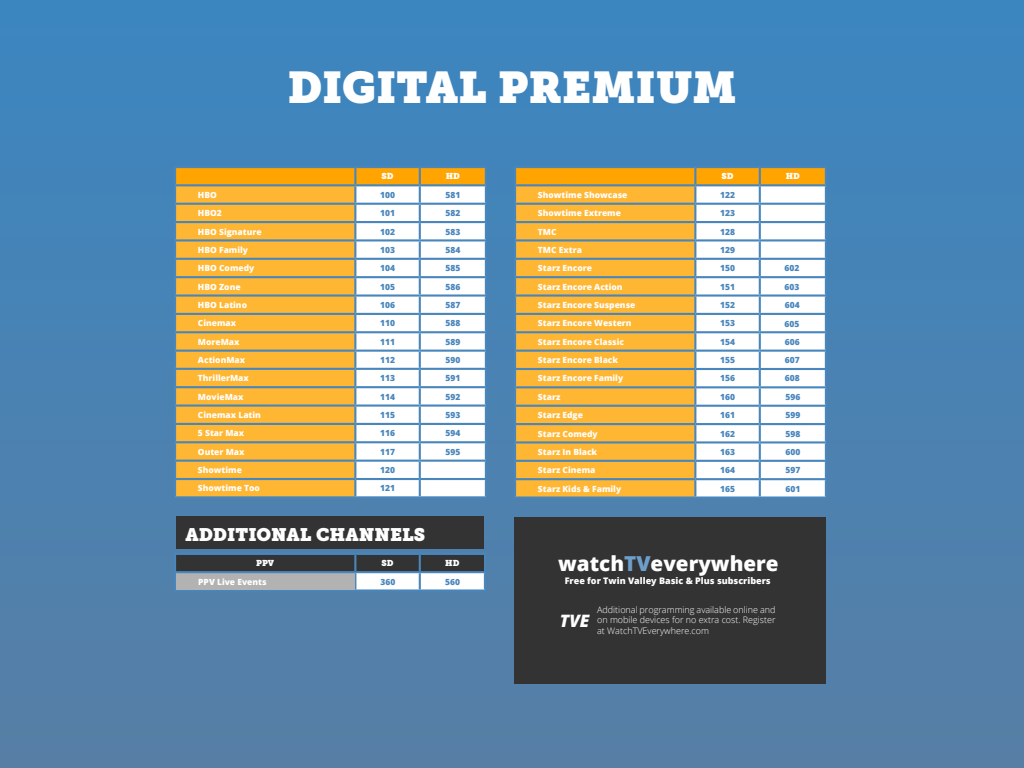
<style>
.page{position:relative;width:1024px;height:768px;background:#fff}
.page>*{position:absolute;margin:0;border:0;box-sizing:border-box;transform-origin:0 0}
.t1{font:44px "Museo Slab";color:#fff}
.t2{font:800 20.6px "Open Sans";color:#fff}
.t3{font:18px "Museo Slab";color:#fff}
.t4{font:italic 800 17.1px "Open Sans";color:#fff}
.t5{font:300 9px/10.8px "Open Sans";color:#fff;text-align:justify}
.t6{font:800 9px "Open Sans";color:#fff}
.t7{font:800 8.5px "Open Sans";color:#fff}
.t8{font:800 8.5px/18.3px "Open Sans";color:#4986bc;text-align:justify}
.t9{font:8.5px "Museo Slab";color:#fff}
.s1{color:#6e9fca}
</style>
<div class="page">
<div style="left:0;top:0;width:1024px;height:768px;background:linear-gradient(to bottom,#3c86c0,#577ea5)"></div>
<hr style="left:174px;top:166px;width:181px;height:2px;background:#4986bc">
<hr style="left:355px;top:166px;width:65px;height:2px;background:#4986bc">
<hr style="left:420px;top:166px;width:67px;height:2px;background:#4986bc">
<hr style="left:174px;top:496px;width:181px;height:2px;background:#4986bc">
<hr style="left:355px;top:496px;width:65px;height:2px;background:#4986bc">
<svg style="left:174px;top:167px;width:313px;height:329px"></svg>
<hr style="left:420px;top:478px;width:67px;height:2px;background:#4986bc">
<hr style="left:420px;top:496px;width:67px;height:2px;background:#4986bc">
<hr style="left:514px;top:166px;width:181px;height:2px;background:#4986bc">
<hr style="left:695px;top:166px;width:65px;height:2px;background:#4986bc">
<hr style="left:760px;top:166px;width:67px;height:2px;background:#4986bc">
<hr style="left:514px;top:496px;width:181px;height:3px;background:#4986bc">
<hr style="left:695px;top:496px;width:65px;height:3px;background:#4986bc">
<svg style="left:514px;top:167px;width:313px;height:329px"></svg>
<hr style="left:760px;top:478px;width:67px;height:2px;background:#4986bc">
<hr style="left:760px;top:496px;width:67px;height:3px;background:#4986bc">
<hr style="left:174px;top:589px;width:181px;height:3px;background:#4986bc">
<hr style="left:420px;top:589px;width:66px;height:3px;background:#4986bc">
<div style="left:176px;top:517px;width:308px;height:32px;background:#333"></div>
<div style="left:176px;top:573px;width:178px;height:17px;background:#b2b2b2"></div>
<div style="left:514px;top:517px;width:312px;height:167px;background:#333"></div>
<div style="left:176px;top:555px;width:308px;height:17px;background:#333"></div>
<hr style="left:174px;top:553px;width:181px;height:2px;background:#4986bc">
<svg style="left:354px;top:555px;width:132px;height:35px"></svg>
<hr style="left:420px;top:553px;width:66px;height:2px;background:#4986bc">
<hr style="left:174px;top:571px;width:181px;height:2px;background:#4986bc">
<hr style="left:355px;top:571px;width:65px;height:2px;background:#4986bc">
<hr style="left:420px;top:571px;width:66px;height:2px;background:#4986bc">
<hr style="left:355px;top:553px;width:65px;height:2px;background:#4986bc">
<svg style="left:174px;top:555px;width:2px;height:34px"></svg>
<hr style="left:355px;top:589px;width:65px;height:3px;background:#4986bc">
<h1 class="t1" style="left:287px;top:62px;width:451px">DIGITAL PREMIUM</h1>
<p class="t9" style="left:382px;top:171px;width:14px">SD</p>
<p class="t9" style="left:446px;top:171px;width:16px">HD</p>
<p class="t7" style="left:198px;top:188px;width:20px">HBO</p>
<p class="t8" style="left:380px;top:185px;width:16px">100</p>
<p class="t8" style="left:445px;top:185px;width:16px">581</p>
<p class="t7" style="left:198px;top:207px;width:25px">HBO2</p>
<p class="t8" style="left:380px;top:203px;width:16px">101</p>
<p class="t8" style="left:445px;top:203px;width:16px">582</p>
<p class="t7" style="left:198px;top:225px;width:65px">HBO Signature</p>
<p class="t8" style="left:380px;top:222px;width:16px">102</p>
<p class="t8" style="left:445px;top:222px;width:16px">583</p>
<p class="t7" style="left:198px;top:243px;width:52px">HBO Family</p>
<p class="t8" style="left:380px;top:240px;width:16px">103</p>
<p class="t8" style="left:445px;top:240px;width:16px">584</p>
<p class="t7" style="left:198px;top:262px;width:58px">HBO Comedy</p>
<p class="t8" style="left:380px;top:259px;width:16px">104</p>
<p class="t8" style="left:445px;top:259px;width:16px">585</p>
<p class="t7" style="left:198px;top:280px;width:44px">HBO Zone</p>
<p class="t8" style="left:380px;top:277px;width:16px">105</p>
<p class="t8" style="left:445px;top:277px;width:16px">586</p>
<p class="t7" style="left:198px;top:298px;width:51px">HBO Latino</p>
<p class="t8" style="left:380px;top:295px;width:16px">106</p>
<p class="t8" style="left:445px;top:295px;width:16px">587</p>
<p class="t7" style="left:198px;top:317px;width:40px">Cinemax</p>
<p class="t8" style="left:380px;top:314px;width:16px">110</p>
<p class="t8" style="left:445px;top:314px;width:16px">588</p>
<p class="t7" style="left:198px;top:335px;width:43px">MoreMax</p>
<p class="t8" style="left:380px;top:332px;width:16px">111</p>
<p class="t8" style="left:445px;top:332px;width:16px">589</p>
<p class="t7" style="left:198px;top:353px;width:49px">ActionMax</p>
<p class="t8" style="left:380px;top:350px;width:16px">112</p>
<p class="t8" style="left:445px;top:350px;width:16px">590</p>
<p class="t7" style="left:198px;top:372px;width:52px">ThrillerMax</p>
<p class="t8" style="left:380px;top:369px;width:16px">113</p>
<p class="t8" style="left:445px;top:369px;width:16px">591</p>
<p class="t7" style="left:198px;top:390px;width:47px">MovieMax</p>
<p class="t8" style="left:380px;top:387px;width:16px">114</p>
<p class="t8" style="left:445px;top:387px;width:16px">592</p>
<p class="t7" style="left:198px;top:408px;width:65px">Cinemax Latin</p>
<p class="t8" style="left:380px;top:405px;width:16px">115</p>
<p class="t8" style="left:445px;top:405px;width:16px">593</p>
<p class="t7" style="left:198px;top:427px;width:48px">5 Star Max</p>
<p class="t8" style="left:380px;top:424px;width:16px">116</p>
<p class="t8" style="left:445px;top:424px;width:16px">594</p>
<p class="t7" style="left:198px;top:445px;width:48px">Outer Max</p>
<p class="t8" style="left:380px;top:442px;width:16px">117</p>
<p class="t8" style="left:445px;top:442px;width:16px">595</p>
<p class="t7" style="left:198px;top:464px;width:46px">Showtime</p>
<p class="t8" style="left:380px;top:460px;width:16px">120</p>
<p class="t7" style="left:198px;top:482px;width:64px">Showtime Too</p>
<p class="t8" style="left:380px;top:479px;width:16px">121</p>
<h3 class="t3" style="left:185px;top:524px;width:241px">ADDITIONAL CHANNELS</h3>
<p class="t9" style="left:722px;top:171px;width:14px">SD</p>
<p class="t9" style="left:786px;top:171px;width:16px">HD</p>
<p class="t7" style="left:538px;top:188px;width:91px">Showtime Showcase</p>
<p class="t8" style="left:720px;top:185px;width:16px">122</p>
<p class="t7" style="left:538px;top:207px;width:85px">Showtime Extreme</p>
<p class="t8" style="left:720px;top:203px;width:16px">123</p>
<p class="t7" style="left:538px;top:225px;width:20px">TMC</p>
<p class="t8" style="left:720px;top:222px;width:16px">128</p>
<p class="t7" style="left:538px;top:243px;width:46px">TMC Extra</p>
<p class="t8" style="left:720px;top:240px;width:16px">129</p>
<p class="t7" style="left:538px;top:262px;width:56px">Starz Encore</p>
<p class="t8" style="left:720px;top:259px;width:16px">150</p>
<p class="t8" style="left:785px;top:258px;width:16px">602</p>
<p class="t7" style="left:538px;top:280px;width:86px">Starz Encore Action</p>
<p class="t8" style="left:720px;top:277px;width:16px">151</p>
<p class="t7" style="left:538px;top:298px;width:99px">Starz Encore Suspense</p>
<p class="t8" style="left:720px;top:295px;width:16px">152</p>
<p class="t7" style="left:538px;top:317px;width:95px">Starz Encore Western</p>
<p class="t8" style="left:720px;top:314px;width:16px">153</p>
<p class="t7" style="left:538px;top:335px;width:88px">Starz Encore Classic</p>
<p class="t8" style="left:720px;top:332px;width:16px">154</p>
<p class="t7" style="left:538px;top:354px;width:82px">Starz Encore Black</p>
<p class="t8" style="left:720px;top:350px;width:16px">155</p>
<p class="t7" style="left:538px;top:372px;width:87px">Starz Encore Family</p>
<p class="t8" style="left:720px;top:369px;width:16px">156</p>
<p class="t7" style="left:538px;top:390px;width:24px">Starz</p>
<p class="t8" style="left:720px;top:387px;width:16px">160</p>
<p class="t8" style="left:785px;top:387px;width:16px">596</p>
<p class="t7" style="left:538px;top:409px;width:47px">Starz Edge</p>
<p class="t8" style="left:720px;top:406px;width:16px">161</p>
<p class="t8" style="left:785px;top:406px;width:16px">599</p>
<p class="t7" style="left:538px;top:427px;width:61px">Starz Comedy</p>
<p class="t8" style="left:720px;top:424px;width:16px">162</p>
<p class="t8" style="left:785px;top:424px;width:16px">598</p>
<p class="t7" style="left:538px;top:445px;width:61px">Starz In Black</p>
<p class="t8" style="left:720px;top:442px;width:16px">163</p>
<p class="t8" style="left:785px;top:442px;width:16px">600</p>
<p class="t7" style="left:538px;top:464px;width:59px">Starz Cinema</p>
<p class="t8" style="left:720px;top:461px;width:16px">164</p>
<p class="t8" style="left:785px;top:461px;width:16px">597</p>
<p class="t7" style="left:538px;top:482px;width:85px">Starz Kids &amp; Family</p>
<p class="t8" style="left:720px;top:479px;width:16px">165</p>
<p class="t8" style="left:785px;top:479px;width:16px">601</p>
<p class="t8" style="left:785px;top:277px;width:17px">603<br>604<br>605<br>606<br>607<br>608</p>
<p class="t9" style="left:256px;top:558px;width:20px">PPV</p>
<p class="t9" style="left:382px;top:558px;width:14px">SD</p>
<p class="t9" style="left:445px;top:558px;width:16px">HD</p>
<h2 class="t2" style="left:558px;top:548px;width:222px">watch<span class="s1">TV</span>everywhere</h2>
<p class="t6" style="left:565px;top:574px;width:208px">Free for Twin Valley Basic &amp; Plus subscribers</p>
<p class="t5" style="left:597px;top:604px;width:180px">Additional programming available online and on mobile devices for no extra cost. Register at WatchTVEverywhere.com</p>
<p class="t7" style="left:198px;top:575px;width:70px">PPV Live Events</p>
<p class="t8" style="left:380px;top:572px;width:16px">360</p>
<p class="t8" style="left:445px;top:572px;width:16px">560</p>
<h3 class="t4" style="left:560px;top:607px;width:31px">TVE</h3>
</div>
